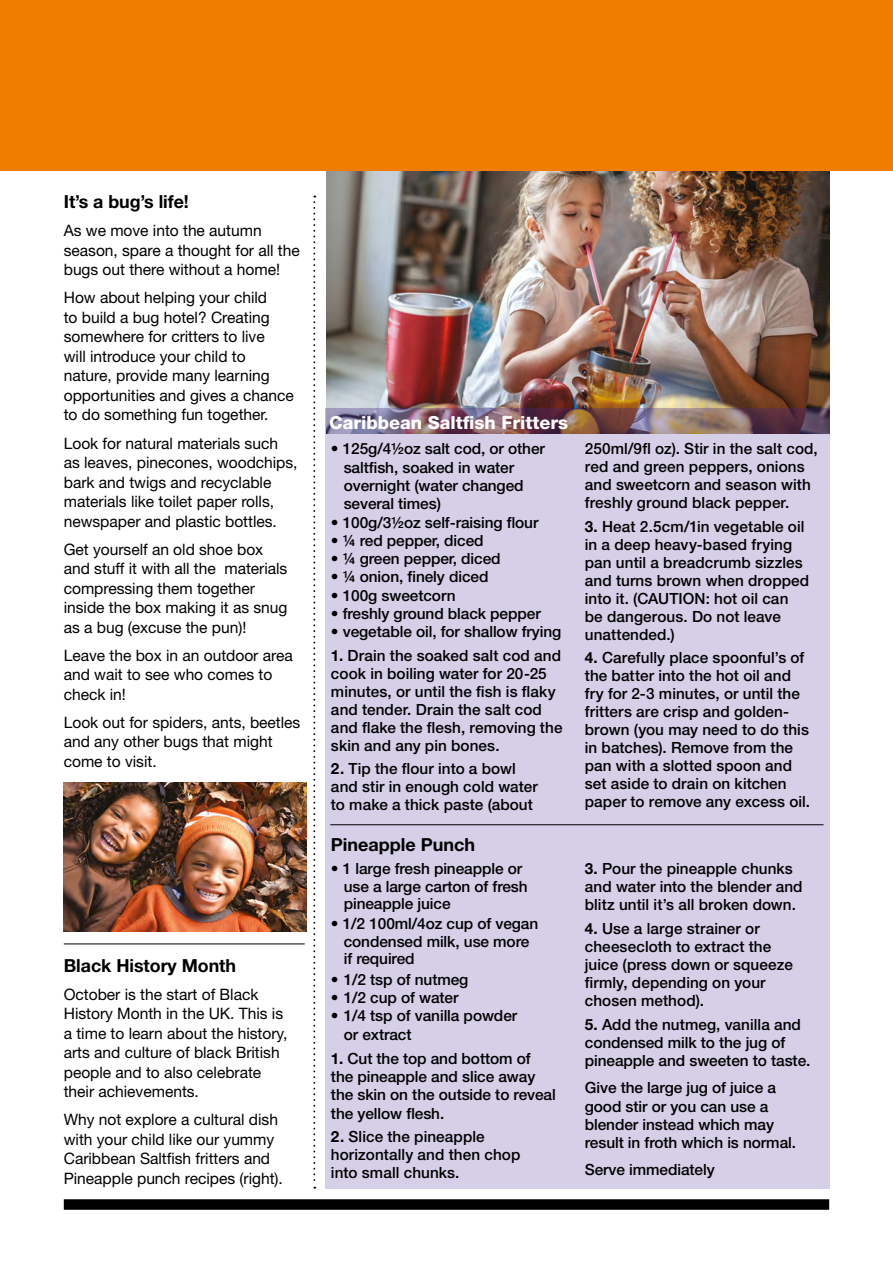
<style>
.page{position:relative;width:893px;height:1263px;background:#fff}
.page>*{position:absolute;margin:0;border:0;box-sizing:border-box;transform-origin:0 0}
.t1{font:700 18px "Helvetica Neue LT Std";color:#000}
.t2{font:800 18px "Helvetica Neue LT Std";color:#fff}
.t3{font:15.75px/19.5px "Helvetica Neue LT Std";color:#000}
.t4{font:500 15.45px/18px "Helvetica Neue LT Std";letter-spacing:.005em;color:#000}
.s1{font-weight:700}
</style>
<div class="page">
<img style="left:326px;top:170px;width:503px;height:238px">
<img style="left:64px;top:782px;width:242px;height:149px">
<img style="left:325px;top:408px;width:504px;height:26px">
<div style="left:0;top:0;width:893px;height:170px;background:#ef7d00"></div>
<div style="left:64px;top:1199px;width:765px;height:11px;background:#000"></div>
<div style="left:325px;top:434px;width:504px;height:754px;background:#d6cfe8"></div>
<svg style="left:313px;top:196px;width:2px;height:992px"></svg>
<hr style="left:64px;top:944px;width:241px;height:1px;background:#000">
<hr style="left:330px;top:824px;width:493px;height:1px;background:#000">
<p class="t1" style="left:64px;top:191px;width:127px">It’s a bug’s life!</p>
<p class="t3" style="left:64px;top:221px;width:238px">As we move into the autumn season, spare a thought for all the bugs out there without a home!</p>
<p class="t3" style="left:64px;top:288px;width:232px">How about helping your child<br>to build a bug hotel? Creating somewhere for critters to live<br>will introduce your child to nature, provide many learning opportunities and gives a chance to do something fun together.</p>
<p class="t3" style="left:64px;top:433px;width:235px">Look for natural materials such as leaves, pinecones, woodchips, bark and twigs and recyclable materials like toilet paper rolls, newspaper and plastic bottles.</p>
<p class="t3" style="left:64px;top:539px;width:225px">Get yourself an old shoe box and stuff it with all the materials compressing them together inside the box making it as snug as a bug (excuse the pun)!</p>
<p class="t3" style="left:64px;top:645px;width:230px">Leave the box in an outdoor area and wait to see who comes to check in!</p>
<p class="t3" style="left:64px;top:712px;width:238px">Look out for spiders, ants, beetles and any other bugs that might come to visit.</p>
<p class="t1" style="left:64px;top:954px;width:174px">Black History Month</p>
<p class="t3" style="left:64px;top:984px;width:225px">October is the start of Black<br>History Month in the UK. This is a time to learn about the history, arts and culture of black British people and to also celebrate their achievements.</p>
<p class="t3" style="left:64px;top:1110px;width:221px">Why not explore a cultural dish with your child like our yummy<br>Caribbean Saltfish fritters and<br>Pineapple punch recipes (right).</p>
<p class="t2" style="left:329px;top:411px;width:241px">Caribbean Saltfish Fritters</p>
<p class="t4" style="left:344px;top:440px;width:203px;text-indent:-13px">• 125g/4½oz salt cod, or other saltfish, soaked in water overnight (water changed several times)</p>
<p class="t4" style="left:331px;top:513px;width:209px">• 100g/3½oz self-raising flour</p>
<p class="t4" style="left:331px;top:531px;width:154px">• ¼ red pepper, diced</p>
<p class="t4" style="left:331px;top:549px;width:171px">• ¼ green pepper, diced</p>
<p class="t4" style="left:331px;top:568px;width:159px">• ¼ onion, finely diced</p>
<p class="t4" style="left:331px;top:586px;width:126px">• 100g sweetcorn</p>
<p class="t4" style="left:331px;top:604px;width:211px">• freshly ground black pepper</p>
<p class="t4" style="left:331px;top:623px;width:232px">• vegetable oil, for shallow frying</p>
<p class="t4" style="left:331px;top:646px;width:233px"><span class="s1">1.</span> Drain the soaked salt cod and cook in boiling water for 20-25 minutes, or until the fish is flaky and tender. Drain the salt cod and flake the flesh, removing the skin and any pin bones.</p>
<p class="t4" style="left:331px;top:760px;width:208px"><span class="s1">2.</span> Tip the flour into a bowl and stir in enough cold water to make a thick paste (about</p>
<p class="t1" style="left:331px;top:833px;width:146px">Pineapple Punch</p>
<p class="t4" style="left:344px;top:859px;width:185px;text-indent:-13px">• 1 large fresh pineapple or use a large carton of fresh pineapple juice</p>
<p class="t4" style="left:344px;top:914px;width:196px;text-indent:-13px">• 1/2 100ml/4oz cup of vegan condensed milk, use more if required</p>
<p class="t4" style="left:331px;top:970px;width:139px">• 1/2 tsp of nutmeg</p>
<p class="t4" style="left:331px;top:988px;width:129px">• 1/2 cup of water</p>
<p class="t4" style="left:344px;top:1007px;width:175px;text-indent:-13px">• 1/4 tsp of vanilla powder or extract</p>
<p class="t4" style="left:331px;top:1049px;width:226px"><span class="s1">1.</span> Cut the top and bottom of the pineapple and slice away the skin on the outside to reveal the yellow flesh.</p>
<p class="t4" style="left:331px;top:1127px;width:191px"><span class="s1">2.</span> Slice the pineapple horizontally and then chop into small chunks.</p>
<p class="t4" style="left:585px;top:440px;width:234px">250ml/9fl oz). Stir in the salt cod, red and green peppers, onions and sweetcorn and season with freshly ground black pepper.</p>
<p class="t4" style="left:585px;top:517px;width:226px"><span class="s1">3.</span> Heat 2.5cm/1in vegetable oil in a deep heavy-based frying pan until a breadcrumb sizzles and turns brown when dropped into it. (CAUTION: hot oil can be dangerous. Do not leave unattended.)</p>
<p class="t4" style="left:585px;top:649px;width:227px"><span class="s1">4.</span> Carefully place spoonful’s of the batter into the hot oil and fry for 2-3 minutes, or until the fritters are crisp and golden&shy;brown (you may need to do this in batches). Remove from the pan with a slotted spoon and set aside to drain on kitchen paper to remove any excess oil.</p>
<p class="t4" style="left:585px;top:859px;width:219px"><span class="s1">3.</span> Pour the pineapple chunks and water into the blender and blitz until it’s all broken down.</p>
<p class="t4" style="left:585px;top:919px;width:210px"><span class="s1">4.</span> Use a large strainer or cheesecloth to extract the juice (press down or squeeze firmly, depending on your chosen method).</p>
<p class="t4" style="left:585px;top:1015px;width:227px"><span class="s1">5.</span> Add the nutmeg, vanilla and condensed milk to the jug of pineapple and sweeten to taste.</p>
<p class="t4" style="left:585px;top:1078px;width:213px">Give the large jug of juice a good stir or you can use a blender instead which may result in froth which is normal.</p>
<p class="t4" style="left:585px;top:1161px;width:131px">Serve immediately</p>
</div>
